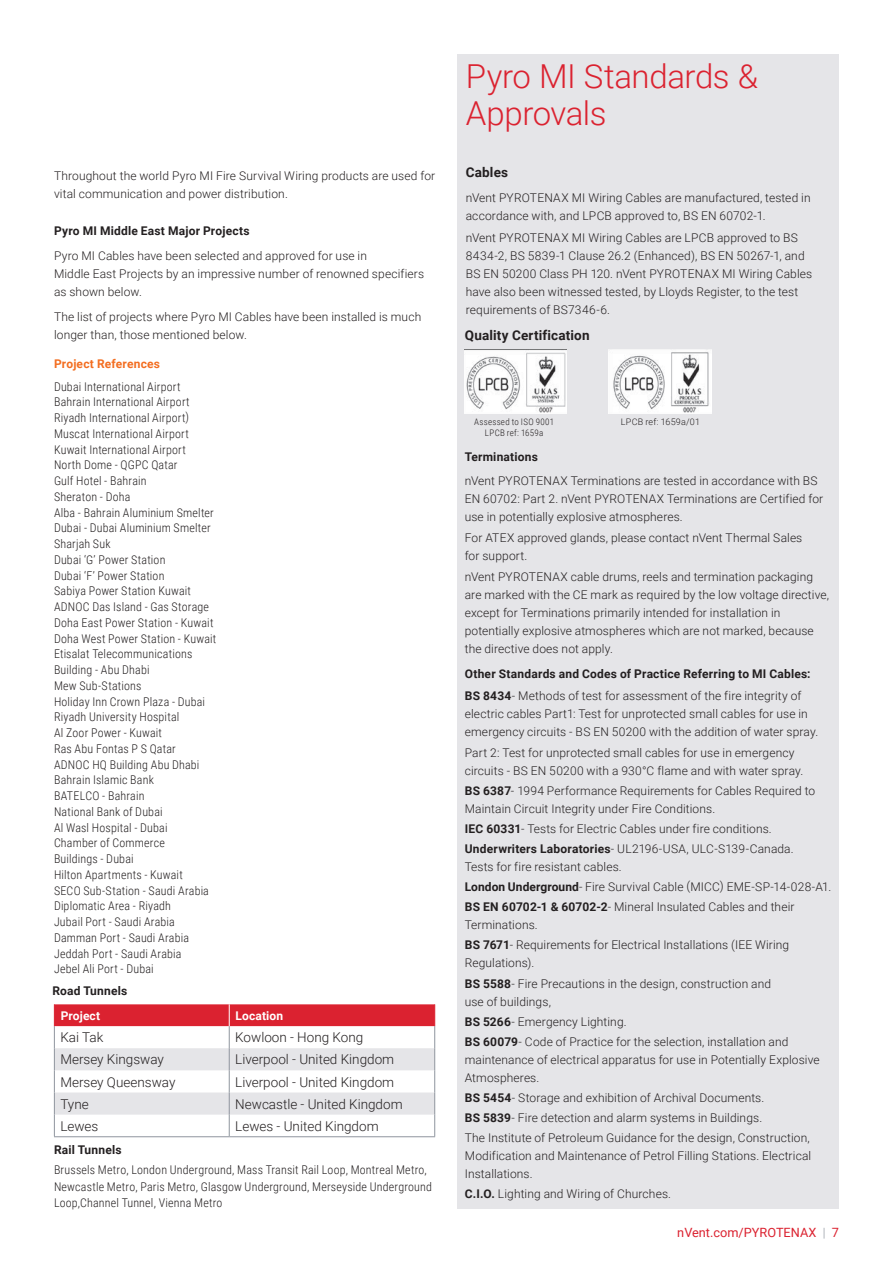
<style>
.page{position:relative;width:893px;height:1263px;background:#fff}
.page>*{position:absolute;margin:0;border:0;box-sizing:border-box;transform-origin:0 0}
.Body_Text{font:300 33px/37.5px "Roboto";letter-spacing:-.015em;color:#db2230}
.Body_Text-2{font:300 13.5px "Roboto";color:#231f20}
.Body_Text-3{font:700 13.5px "Roboto";letter-spacing:.015em;color:#231f20}
.t1{font:12.75px "Roboto";color:#db2230}
.Body_Text-4{font:300 12px/18px "Roboto";letter-spacing:.01em;color:#231f20}
.Body_Text-5{font:300 12px/15.8px "Roboto Condensed";letter-spacing:.015em;color:#231f20}
.Body_Text-6{font:700 12px/22.2px "Roboto";letter-spacing:.015em;color:#231f20}
.Body_Text-7{font:700 12px "Roboto";letter-spacing:.01em;color:#fff}
.Body_Text-8{font:300 9px/10.8px "Roboto Condensed";letter-spacing:.03em;color:#231f20;text-align:center}
.Body_Text-9{font:300 9px "Roboto";letter-spacing:.025em;color:#231f20}
.s1{font-weight:700}
.s2{font-family:"Roboto";font-weight:700;color:#f36e21}
.s3{font-family:"Roboto";font-weight:700}
.s4{font-weight:300}
.s5{font-weight:300;color:#8f959e}
</style>
<div class="page">
<div style="left:457px;top:55px;width:382px;height:1154px;background:#e5e5e8"></div>
<hr style="left:54px;top:1136px;width:175px;height:1px;background:#8f959e">
<hr style="left:229px;top:1136px;width:206px;height:1px;background:#8f959e">
<svg style="left:54px;top:1004px;width:381px;height:132px"></svg>
<img style="left:465px;top:350px;width:102px;height:64px">
<img style="left:609px;top:350px;width:102px;height:64px">
<p class="Body_Text-4" style="left:54px;top:166px;width:383px">Throughout the world Pyro MI Fire Survival Wiring products are used for vital communication and power distribution.</p>
<p class="Body_Text-4" style="left:54px;top:218px;width:314px;line-height:24.8px"><span class="s1">Pyro MI Middle East Major Projects<br></span>Pyro MI Cables have been selected and approved for use in</p>
<p class="Body_Text-4" style="left:54px;top:264px;width:372px">Middle East Projects by an impressive number of renowned specifiers as shown below.</p>
<p class="Body_Text-4" style="left:54px;top:307px;width:369px">The list of projects where Pyro MI Cables have been installed is much longer than, those mentioned below.</p>
<p class="Body_Text-5" style="left:54px;top:352px;width:128px;line-height:22.5px"><span class="s2">Project References<br></span>Dubai International Airport</p>
<p class="Body_Text-5" style="left:54px;top:394px;width:164px">Bahrain International Airport<br>Riyadh International Airport)<br>Muscat International Airport<br>Kuwait International Airport<br>North Dome - QGPC Qatar<br>Gulf Hotel - Bahrain<br>Sheraton - Doha<br>Alba - Bahrain Aluminium Smelter<br>Dubai - Dubai Aluminium Smelter<br>Sharjah Suk<br>Dubai ‘G’ Power Station<br>Dubai ‘F’ Power Station<br>Sabiya Power Station Kuwait<br>ADNOC Das Island - Gas Storage<br>Doha East Power Station - Kuwait<br>Doha West Power Station - Kuwait<br>Etisalat Telecommunications<br>Building - Abu Dhabi<br>Mew Sub-Stations<br>Holiday Inn Crown Plaza - Dubai<br>Riyadh University Hospital<br>Al Zoor Power - Kuwait<br>Ras Abu Fontas P S Qatar<br>ADNOC HQ Building Abu Dhabi<br>Bahrain Islamic Bank<br>BATELCO - Bahrain<br>National Bank of Dubai<br>Al Wasl Hospital - Dubai<br>Chamber of Commerce<br>Buildings - Dubai<br>Hilton Apartments - Kuwait<br>SECO Sub-Station - Saudi Arabia<br>Diplomatic Area - Riyadh<br>Jubail Port - Saudi Arabia<br>Damman Port - Saudi Arabia<br>Jeddah Port - Saudi Arabia<br>Jebel Ali Port - Dubai</p>
<p class="Body_Text-7" style="left:61px;top:1007px;width:41px">Project</p>
<p class="Body_Text-7" style="left:236px;top:1007px;width:49px">Location</p>
<p class="Body_Text-2" style="left:60px;top:1028px;width:44px">Kai Tak</p>
<p class="Body_Text-2" style="left:235px;top:1028px;width:130px">Kowloon - Hong Kong</p>
<p class="Body_Text-2" style="left:60px;top:1050px;width:105px">Mersey Kingsway</p>
<p class="Body_Text-2" style="left:235px;top:1050px;width:160px">Liverpool - United Kingdom</p>
<p class="Body_Text-2" style="left:60px;top:1072px;width:117px">Mersey Queensway</p>
<p class="Body_Text-2" style="left:235px;top:1072px;width:160px">Liverpool - United Kingdom</p>
<p class="Body_Text-2" style="left:60px;top:1094px;width:30px">Tyne</p>
<p class="Body_Text-2" style="left:235px;top:1094px;width:169px">Newcastle - United Kingdom</p>
<p class="Body_Text-2" style="left:60px;top:1116px;width:40px">Lewes</p>
<p class="Body_Text-2" style="left:235px;top:1116px;width:145px">Lewes - United Kingdom</p>
<p class="Body_Text-6" style="left:52px;top:979px;width:76px">Road Tunnels</p>
<p class="Body_Text-5" style="left:54px;top:1138px;width:374px;line-height:20.7px"><span class="s3">Rail Tunnels<br></span>Brussels Metro, London Underground, Mass Transit Rail Loop, Montreal Metro,</p>
<p class="Body_Text-5" style="left:54px;top:1178px;width:379px;line-height:16.5px">Newcastle Metro, Paris Metro, Glasgow Underground, Merseyside Underground<br>Loop,Channel Tunnel, Vienna Metro</p>
<p class="Body_Text" style="left:466px;top:56px;width:294px">Pyro MI Standards &amp;<br>Approvals</p>
<p class="Body_Text-3" style="left:466px;top:163px;width:44px">Cables</p>
<p class="Body_Text-4" style="left:466px;top:188px;width:346px">nVent PYROTENAX MI Wiring Cables are manufactured, tested in accordance with, and LPCB approved to, BS EN 60702-1.</p>
<p class="Body_Text-4" style="left:466px;top:229px;width:348px">nVent PYROTENAX MI Wiring Cables are LPCB approved to BS 8434-2, BS 5839-1 Clause 26.2 (Enhanced), BS EN 50267-1, and BS EN 50200 Class PH 120. nVent PYROTENAX MI Wiring Cables have also been witnessed tested, by Lloyds Register, to the test requirements of BS7346-6.</p>
<p class="Body_Text-3" style="left:465px;top:326px;width:126px">Quality Certification</p>
<p class="Body_Text-8" style="left:474px;top:416px;width:81px">Assessed to ISO 9001<br>LPCB ref: 1659a</p>
<p class="Body_Text-9" style="left:621px;top:415px;width:81px">LPCB ref: 1659a/01</p>
<p class="Body_Text-4" style="left:465px;top:443px;width:354px;line-height:24.8px"><span class="s1">Terminations<br></span>nVent PYROTENAX Terminations are tested in accordance with BS</p>
<p class="Body_Text-4" style="left:465px;top:490px;width:360px">EN 60702: Part 2. nVent PYROTENAX Terminations are Certified for use in potentially explosive atmospheres.</p>
<p class="Body_Text-4" style="left:465px;top:529px;width:339px">For ATEX approved glands, please contact nVent Thermal Sales for support.</p>
<p class="Body_Text-4" style="left:465px;top:568px;width:366px">nVent PYROTENAX cable drums, reels and termination packaging are marked with the CE mark as required by the low voltage directive, except for Terminations primarily intended for installation in potentially explosive atmospheres which are not marked, because the directive does not apply.</p>
<p class="Body_Text-6" style="left:465px;top:662px;width:347px">Other Standards and Codes of Practice Referring to MI Cables:<br>BS 8434<span class="s4">- Methods of test for assessment of the fire integrity of</span></p>
<p class="Body_Text-4" style="left:465px;top:705px;width:355px">electric cables Part1: Test for unprotected small cables for use in emergency circuits - BS EN 50200 with the addition of water spray.</p>
<p class="Body_Text-4" style="left:465px;top:743px;width:340px">Part 2: Test for unprotected small cables for use in emergency circuits - BS EN 50200 with a 930°C flame and with water spray.</p>
<p class="Body_Text-4" style="left:465px;top:781px;width:352px"><span class="s1">BS 6387</span>- 1994 Performance Requirements for Cables Required to<br>Maintain Circuit Integrity under Fire Conditions.</p>
<p class="Body_Text-4" style="left:465px;top:818px;width:331px;line-height:20.1px"><span class="s1">IEC 60331</span>- Tests for Electric Cables under fire conditions.<br><span class="s1">Underwriters Laboratories</span>- UL2196-USA, ULC-S139-Canada.</p>
<p class="Body_Text-4" style="left:465px;top:856px;width:368px;line-height:20.1px">Tests for fire resistant cables.<br><span class="s1">London Underground</span>- Fire Survival Cable (MICC) EME-SP-14-028-A1.<br><span class="s1">BS EN 60702-1 &amp; 60702-2</span>- Mineral Insulated Cables and their</p>
<p class="Body_Text-4" style="left:465px;top:914px;width:326px;line-height:20.1px">Terminations.<br><span class="s1">BS 7671</span>- Requirements for Electrical Installations (IEE Wiring</p>
<p class="Body_Text-4" style="left:465px;top:952px;width:308px;line-height:20.1px">Regulations).<br><span class="s1">BS 5588</span>- Fire Precautions in the design, construction and</p>
<p class="Body_Text-4" style="left:465px;top:991px;width:325px;line-height:20.1px">use of buildings,<br><span class="s1">BS 5266</span>- Emergency Lighting.<br><span class="s1">BS 60079</span>- Code of Practice for the selection, installation and</p>
<p class="Body_Text-4" style="left:465px;top:1050px;width:356px">maintenance of electrical apparatus for use in Potentially Explosive<br>Atmospheres.</p>
<p class="Body_Text-4" style="left:465px;top:1087px;width:347px;line-height:20.1px"><span class="s1">BS 5454</span>- Storage and exhibition of Archival Documents.<br><span class="s1">BS 5839</span>- Fire detection and alarm systems in Buildings.<br>The Institute of Petroleum Guidance for the design, Construction,</p>
<p class="Body_Text-4" style="left:465px;top:1146px;width:348px">Modification and Maintenance of Petrol Filling Stations. Electrical<br>Installations.</p>
<p class="Body_Text-4" style="left:465px;top:1184px;width:208px"><span class="s1">C.I.O.</span> Lighting and Wiring of Churches.</p>
<p class="t1" style="left:677px;top:1223px;width:163px">nVent.com/PYROTENAX <span class="s5">|</span> 7</p>
</div>
